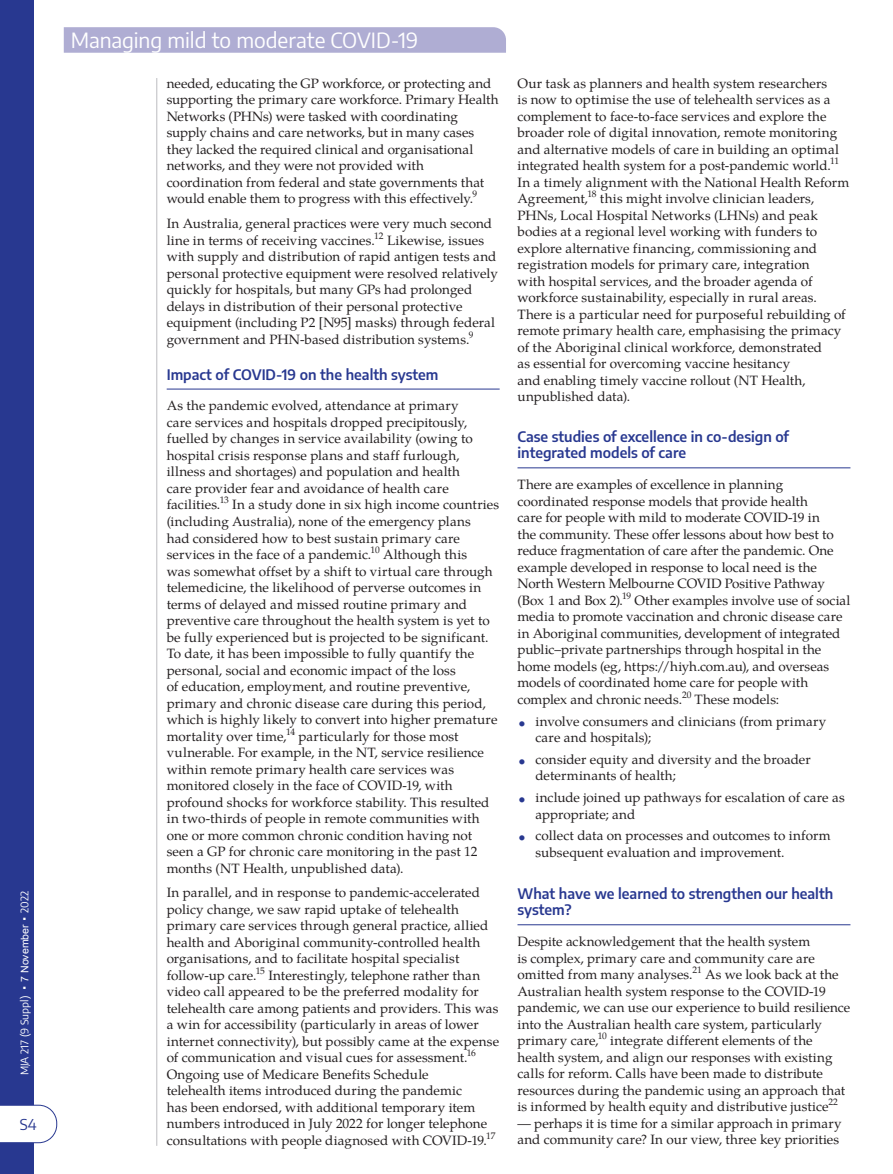
<style>
.page{position:relative;width:893px;height:1174px;background:#fff}
.page>*{position:absolute;margin:0;border:0;box-sizing:border-box;transform-origin:0 0}
.t1{font:21px "Encode Sans";letter-spacing:-.005em;color:#fff}
.t2{font:15px "Encode Sans";color:#283890}
.t3{font:600 14.25px/16.5px "Encode Sans";color:#283890}
.t4{font:13.5px/16.5px "Te X Gyre Pagella";color:#231f20}
.t5{font:10.5px "Encode Sans";color:#fff}
.s1{font-size:15px;color:#283890}
</style>
<div class="page">
<div style="left:0;top:0;width:34px;height:1174px;background:#283890"></div>
<div style="left:0;top:1105px;width:57px;height:37px;background:#fff"></div>
<svg style="left:64px;top:27px;width:442px;height:26px;background:#b0aed3"></svg>
<hr style="left:167px;top:389px;width:333px;height:1px;background:#283890">
<hr style="left:517px;top:467px;width:333px;height:1px;background:#283890">
<hr style="left:517px;top:924px;width:333px;height:1px;background:#283890">
<hr style="left:156px;top:78px;width:1px;height:1067px;background:#bcbdc0">
<p class="t5" style="left:18px;top:912px;width:24px;rotate:-90deg">2022</p>
<p class="t5" style="left:18px;top:1075px;width:81px;rotate:-90deg">MJA 217 (9 Suppl)</p>
<p class="t2" style="left:20px;top:1114px;width:19px">S4</p>
<h1 class="t1" style="left:71px;top:26px;width:349px">Managing mild to moderate COVID-19</h1>
<p class="t4" style="left:167px;top:77px;width:334px">needed, educating the GP workforce, or protecting and supporting the primary care workforce. Primary Health Networks (PHNs) were tasked with coordinating supply chains and care networks, but in many cases they lacked the required clinical and organisational networks, and they were not provided with coordination from federal and state governments that would enable them to progress with this effectively. <sup>9</sup></p>
<p class="t4" style="left:167px;top:217px;width:333px">In Australia, general practices were very much second line in terms of receiving vaccines. <sup>12</sup> Likewise, issues with supply and distribution of rapid antigen tests and personal protective equipment were resolved relatively quickly for hospitals, but many GPs had prolonged delays in distribution of their personal protective equipment (including P2 [N95] masks) through federal government and PHN- based distribution systems. <sup>9</sup></p>
<p class="t3" style="left:167px;top:366px;width:273px">Impact of COVID - 19 on the health system</p>
<p class="t4" style="left:167px;top:399px;width:334px">As the pandemic evolved, attendance at primary<br>care services and hospitals dropped precipitously, fuelled by changes in service availability (owing to hospital crisis response plans and staff furlough, illness and shortages) and population and health<br>care provider fear and avoidance of health care facilities. <sup>13</sup> In a study done in six high income countries (including Australia), none of the emergency plans<br>had considered how to best sustain primary care services in the face of a pandemic. <sup>10</sup> Although this<br>was somewhat offset by a shift to virtual care through telemedicine, the likelihood of perverse outcomes in terms of delayed and missed routine primary and preventive care throughout the health system is yet to be fully experienced but is projected to be significant.<br>To date, it has been impossible to fully quantify the personal, social and economic impact of the loss<br>of education, employment, and routine preventive, primary and chronic disease care during this period, which is highly likely to convert into higher premature mortality over time, <sup>14</sup> particularly for those most vulnerable. For example, in the NT, service resilience within remote primary health care services was monitored closely in the face of COVID- 19, with profound shocks for workforce stability. This resulted in two- thirds of people in remote communities with one or more common chronic condition having not seen a GP for chronic care monitoring in the past 12 months (NT Health, unpublished data).</p>
<p class="t4" style="left:167px;top:886px;width:334px">In parallel, and in response to pandemic- accelerated policy change, we saw rapid uptake of telehealth primary care services through general practice, allied health and Aboriginal community- controlled health organisations, and to facilitate hospital specialist follow-up care. <sup>15</sup> Interestingly, telephone rather than video call appeared to be the preferred modality for telehealth care among patients and providers. This was a win for accessibility (particularly in areas of lower internet connectivity), but possibly came at the expense of communication and visual cues for assessment. <sup>16<br></sup>Ongoing use of Medicare Benefits Schedule<br>telehealth items introduced during the pandemic<br>has been endorsed, with additional temporary item numbers introduced in July 2022 for longer telephone consultations with people diagnosed with COVID- 19. <sup>17</sup></p>
<p class="t4" style="left:517px;top:77px;width:333px">Our task as planners and health system researchers<br>is now to optimise the use of telehealth services as a complement to face- to- face services and explore the broader role of digital innovation, remote monitoring and alternative models of care in building an optimal integrated health system for a post- pandemic world. <sup>11<br></sup>In a timely alignment with the National Health Reform Agreement, <sup>18</sup> this might involve clinician leaders, PHNs, Local Hospital Networks (LHNs) and peak bodies at a regional level working with funders to explore alternative financing, commissioning and registration models for primary care, integration<br>with hospital services, and the broader agenda of workforce sustainability, especially in rural areas.<br>There is a particular need for purposeful rebuilding of remote primary health care, emphasising the primacy of the Aboriginal clinical workforce, demonstrated<br>as essential for overcoming vaccine hesitancy<br>and enabling timely vaccine rollout (NT Health, unpublished data).</p>
<p class="t3" style="left:517px;top:428px;width:273px">Case studies of excellence in co- design of integrated models of care</p>
<p class="t4" style="left:517px;top:478px;width:334px">There are examples of excellence in planning coordinated response models that provide health<br>care for people with mild to moderate COVID- 19 in<br>the community. These offer lessons about how best to reduce fragmentation of care after the pandemic. One example developed in response to local need is the North Western Melbourne COVID Positive Pathway<br>( Box 1 and Box 2 ). <sup>19</sup> Other examples involve use of social media to promote vaccination and chronic disease care in Aboriginal communities, development of integrated public– private partnerships through hospital in the home models (eg, https://hiyh.com.au ), and overseas models of coordinated home care for people with complex and chronic needs. <sup>20</sup> These models:</p>
<p class="t4" style="left:535px;top:714px;width:292px;text-indent:-18px"><span class="s1">•</span> involve consumers and clinicians (from primary care and hospitals);</p>
<p class="t4" style="left:535px;top:752px;width:277px;text-indent:-18px"><span class="s1">•</span> consider equity and diversity and the broader determinants of health;</p>
<p class="t4" style="left:535px;top:791px;width:311px;text-indent:-18px"><span class="s1">•</span> include joined up pathways for escalation of care as appropriate; and</p>
<p class="t4" style="left:535px;top:829px;width:297px;text-indent:-18px"><span class="s1">•</span> collect data on processes and outcomes to inform subsequent evaluation and improvement.</p>
<p class="t3" style="left:517px;top:885px;width:317px">What have we learned to strengthen our health system?</p>
<p class="t4" style="left:517px;top:935px;width:334px">Despite acknowledgement that the health system<br>is complex, primary care and community care are omitted from many analyses. <sup>21</sup> As we look back at the Australian health system response to the COVID- 19 pandemic, we can use our experience to build resilience into the Australian health care system, particularly primary care, <sup>10</sup> integrate different elements of the health system, and align our responses with existing calls for reform. Calls have been made to distribute resources during the pandemic using an approach that is informed by health equity and distributive justice <sup>22</sup></p>
<p class="t4" style="left:517px;top:1116px;width:325px">— perhaps it is time for a similar approach in primary and community care? In our view, three key priorities</p>
</div>
